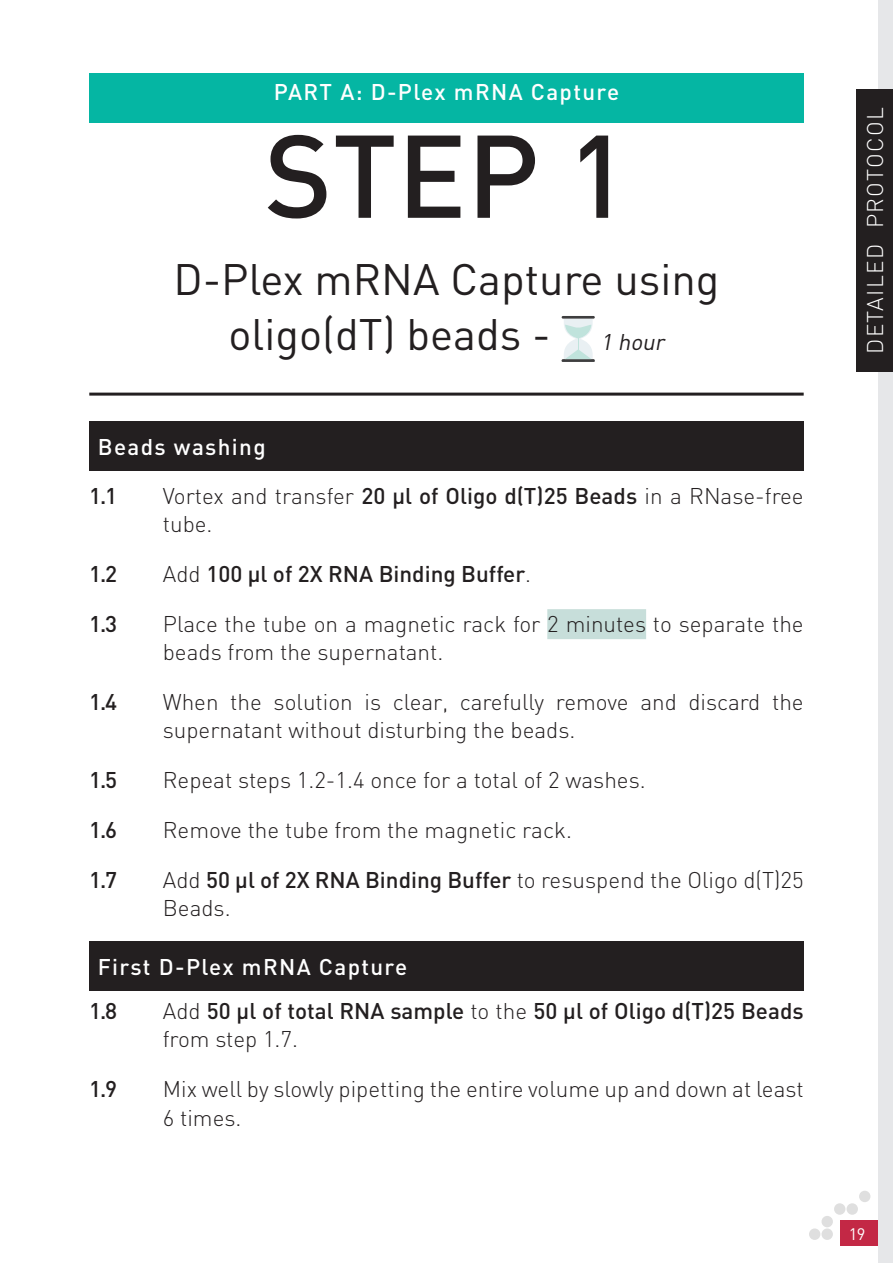
<style>
.page{position:relative;width:893px;height:1263px;background:#fff}
.page>*{position:absolute;margin:0;border:0;box-sizing:border-box;transform-origin:0 0}
.STEP_-_TITRE_N{font:500 115.5px "DIN";color:#231f20}
.STEP_-_SousTitre_san{font:43.5px/55.5px "DIN";color:#231f20;text-align:center}
.t1{font:300 22.5px/28.5px "DIN";color:#231f20}
.t2{font:500 22.5px/28.5px "DIN";color:#231f20}
.Body_-_Note{font:500 22.5px "DIN";letter-spacing:.06em;color:#fff}
.t3{font:300 22.5px "DIN";letter-spacing:.06em;color:#fff}
.t4{font:16.5px "DIN";color:#fff}
.s1{font-style:italic;font-size:22.5px}
.s2{font-weight:500}
.s3{font-weight:300}
</style>
<div class="page">
<div style="left:840px;top:1220px;width:53px;height:26px;background:#c32845"></div>
<div style="left:878px;top:0;width:15px;height:1263px;background:#e6e7e9"></div>
<div style="left:821px;top:1228px;width:12px;height:12px;background:#dfdfdf;border-radius:50%"></div>
<div style="left:809px;top:1228px;width:11px;height:12px;background:#dfdfdf;border-radius:50%"></div>
<div style="left:821px;top:1216px;width:12px;height:11px;background:#dfdfdf;border-radius:50%"></div>
<div style="left:834px;top:1203px;width:11px;height:12px;background:#dfdfdf;border-radius:50%"></div>
<div style="left:847px;top:1203px;width:11px;height:12px;background:#dfdfdf;border-radius:50%"></div>
<div style="left:859px;top:1191px;width:11px;height:11px;background:#dfdfdf;border-radius:50%"></div>
<div style="left:856px;top:89px;width:37px;height:283px;background:#231f20"></div>
<hr style="left:89px;top:393px;width:715px;height:3px;background:#231f20">
<div style="left:547px;top:609px;width:99px;height:30px;background:#c7deda"></div>
<hr style="left:562px;top:316px;width:33px;height:3px;background:#3e3e3f">
<svg style="left:562px;top:319px;width:33px;height:43px"></svg>
<div style="left:89px;top:421px;width:715px;height:49px;background:#231f20"></div>
<div style="left:89px;top:941px;width:715px;height:49px;background:#231f20"></div>
<div style="left:89px;top:73px;width:715px;height:49px;background:#05b6a3"></div>
<p class="Body_-_Note" style="left:274px;top:78px;width:347px">PART A: D-Plex mRNA Capture</p>
<p class="STEP_-_TITRE_N" style="left:264px;top:102px;width:366px">STEP 1</p>
<p class="STEP_-_SousTitre_san" style="left:173px;top:250px;width:548px">D-Plex mRNA Capture using oligo(dT) beads - <span class="s1">1 hour</span></p>
<p class="Body_-_Note" style="left:98px;top:432px;width:169px">Beads washing</p>
<p class="t2" style="left:89px;top:480px;width:29px">1.1</p>
<p class="t1" style="left:163px;top:481px;width:642px">Vortex and transfer <span class="s2">20 μl of Oligo d(T)25 Beads</span> in a RNase-free tube.</p>
<p class="t2" style="left:89px;top:559px;width:29px">1.2</p>
<p class="t2" style="left:163px;top:559px;width:370px"><span class="s3">Add</span> 100 µl of 2X RNA Binding Buffer<span class="s3">.</span></p>
<p class="t2" style="left:89px;top:608px;width:29px">1.3</p>
<p class="t1" style="left:163px;top:609px;width:642px">Place the tube on a magnetic rack for 2 minutes to separate the beads from the supernatant.</p>
<p class="t2" style="left:89px;top:687px;width:29px">1.4</p>
<p class="t1" style="left:163px;top:687px;width:642px">When the solution is clear, carefully remove and discard the supernatant without disturbing the beads.</p>
<p class="t2" style="left:89px;top:765px;width:29px">1.5</p>
<p class="t1" style="left:163px;top:766px;width:484px">Repeat steps 1.2-1.4 once for a total of 2 washes.</p>
<p class="t2" style="left:89px;top:815px;width:29px">1.6</p>
<p class="t1" style="left:163px;top:815px;width:411px">Remove the tube from the magnetic rack.</p>
<p class="t2" style="left:89px;top:865px;width:29px">1.7</p>
<p class="t1" style="left:163px;top:865px;width:642px">Add <span class="s2">50 μl of 2X RNA Binding Buffer</span> to resuspend the Oligo d(T)25<br>Beads.</p>
<p class="Body_-_Note" style="left:98px;top:952px;width:311px">First D-Plex mRNA Capture</p>
<p class="t2" style="left:89px;top:996px;width:29px">1.8</p>
<p class="t2" style="left:163px;top:996px;width:642px"><span class="s3">Add</span> 50 μ l of total RNA sample <span class="s3">to the</span> 50 µl of Oligo d(T)25 Beads <span class="s3">from step 1.7.</span></p>
<p class="t2" style="left:89px;top:1074px;width:29px">1.9</p>
<p class="t1" style="left:163px;top:1074px;width:642px">Mix well by slowly pipetting the entire volume up and down at least<br>6 times.</p>
<p class="t3" style="left:861px;top:354px;width:248px;rotate:-90deg">DETAILED PROTOCOL</p>
<p class="t4" style="left:849px;top:1224px;width:18px">19</p>
</div>
